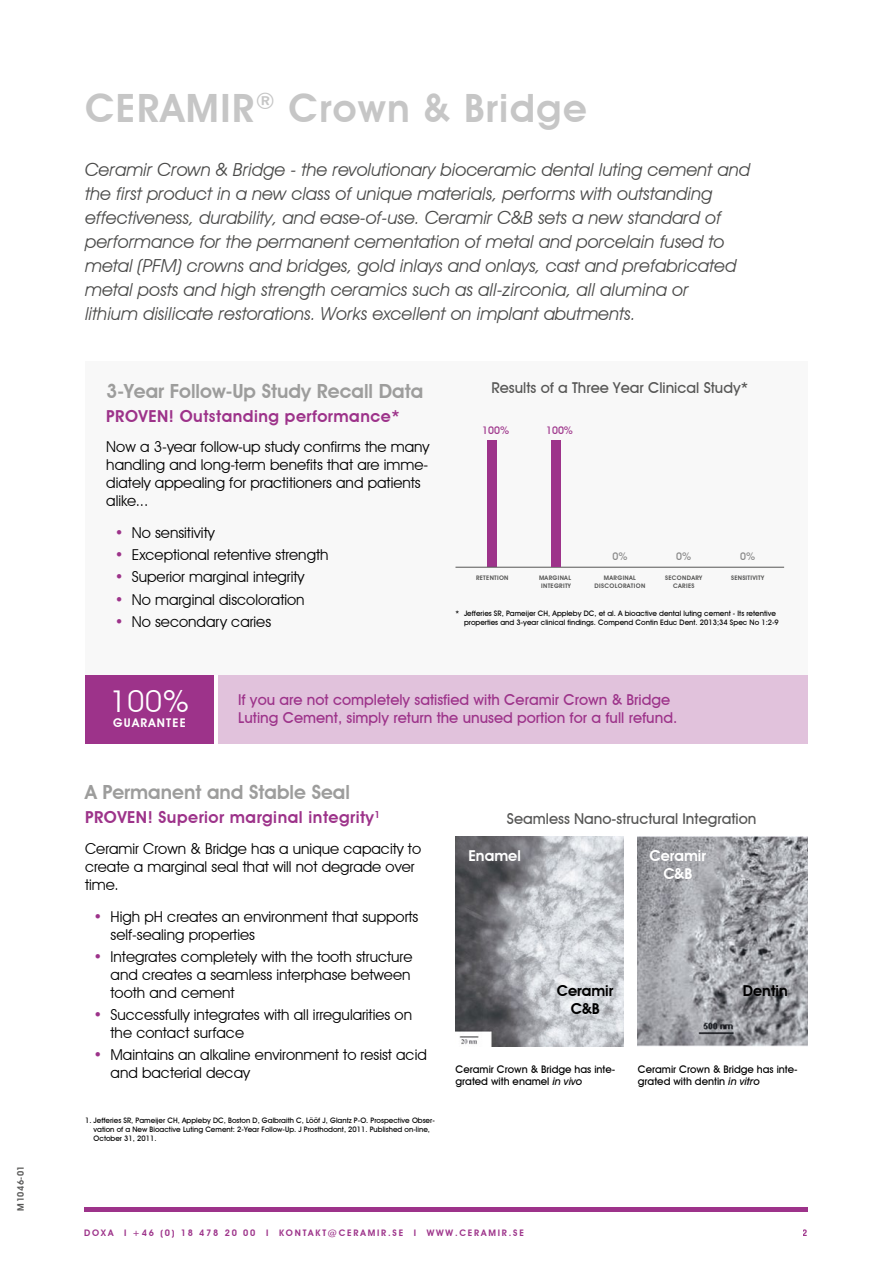
<style>
.page{position:relative;width:893px;height:1263px;background:#fff}
.page>*{position:absolute;margin:0;border:0;box-sizing:border-box;transform-origin:0 0}
.H0{font:600 39px "Avant Garde IT Cby BT";letter-spacing:.04em;color:#c6c6c6}
.t1{font:30px "Avant Garde IT Cby BT";color:#fff}
.t2{font:600 19.5px "Avant Garde IT Cby BT";color:#9d9d9c}
.Ingress{font:italic 18px/24px "Avant Garde IT Cby BT";color:#4a4a49}
.Underrubrik{font:600 16.5px "Avant Garde IT Cby BT";letter-spacing:.03em;color:#9d338a}
.t3{font:15px/18px "Avant Garde IT Cby BT";color:#000}
.t4{font:500 15px/18px "Avant Garde IT Cby BT";color:#9d338a}
.Bildrubrik{font:500 15px "Avant Garde IT Cby BT";color:#575756}
.Text_i_bild{font:600 15px "Avant Garde IT Cby BT";color:#000}
.Text_i_bild-2{font:600 15px "Avant Garde IT Cby BT";color:#fff}
.t5{font:600 12px "Avant Garde IT Cby BT";letter-spacing:.1em;color:#fff}
.Bildtext{font:500 10.5px/12.6px "Avant Garde IT Cby BT";color:#000}
.t6{font:500 10.35px "Avant Garde IT Cby BT";color:#9d338a}
.t7{font:500 10.35px "Avant Garde IT Cby BT";color:#878787}
.t8{font:600 9px "Avant Garde IT Cby BT";letter-spacing:.2em;color:#9d338a}
.t9{font:600 9px "Avant Garde IT Cby BT";letter-spacing:.05em;color:#575756}
.Referens{font:500 7.5px/9px "Avant Garde IT Cby BT";color:#000}
.t10{font:600 6.3px/7.5px "Avant Garde IT Cby BT";letter-spacing:.05em;color:#575756;text-align:center}
.s1{color:#9d338a}
.s2{font-style:italic}
</style>
<div class="page">
<img style="left:455px;top:836px;width:168px;height:210px">
<img style="left:638px;top:836px;width:170px;height:210px">
<div style="left:85px;top:675px;width:129px;height:68px;background:#9d338a"></div>
<div style="left:219px;top:675px;width:589px;height:68px;background:#e1c2dc"></div>
<div style="left:85px;top:361px;width:723px;height:314px;background:#f8f8f8"></div>
<div style="left:84px;top:1207px;width:724px;height:5px;background:#9d338a"></div>
<div style="left:488px;top:441px;width:9px;height:126px;background:#9d338a"></div>
<hr style="left:455px;top:567px;width:329px;height:1px;background:#575756">
<div style="left:551px;top:441px;width:10px;height:126px;background:#9d338a"></div>
<p class="t9" style="left:15px;top:1210px;width:47px;rotate:-90deg">M1046-01</p>
<p class="H0" style="left:85px;top:85px;width:503px">CERAMIR<sup>®</sup> Crown &amp; Bridge</p>
<p class="Ingress" style="left:85px;top:158px;width:666px">Ceramir Crown &amp; Bridge - the revolutionary bioceramic dental luting cement and the first product in a new class of unique materials, performs with outstanding effectiveness, durability, and ease-of-use. Ceramir C&amp;B sets a new standard of performance for the permanent cementation of metal and porcelain fused to metal (PFM) crowns and bridges, gold inlays and onlays, cast and prefabricated metal posts and high strength ceramics such as all-zirconia, all alumina or<br>lithium disilicate restorations. Works excellent on implant abutments.</p>
<h1 class="t2" style="left:106px;top:379px;width:318px">3-Year Follow-Up Study Recall Data</h1>
<p class="Underrubrik" style="left:106px;top:406px;width:295px">PROVEN! Outstanding performance*</p>
<p class="t3" style="left:106px;top:438px;width:325px">Now a 3-year follow-up study confirms the many handling and long-term benefits that are imme&shy;diately appealing for practitioners and patients alike...</p>
<p class="t3" style="left:115px;top:523px;width:101px"><span class="s1">•</span> No sensitivity</p>
<p class="t3" style="left:115px;top:546px;width:215px"><span class="s1">•</span> Exceptional retentive strength</p>
<p class="t3" style="left:115px;top:568px;width:191px"><span class="s1">•</span> Superior marginal integrity</p>
<p class="t3" style="left:115px;top:590px;width:191px"><span class="s1">•</span> No marginal discoloration</p>
<p class="t3" style="left:115px;top:612px;width:158px"><span class="s1">•</span> No secondary caries</p>
<p class="Bildrubrik" style="left:491px;top:379px;width:258px">Results of a Three Year Clinical Study*</p>
<p class="t6" style="left:482px;top:424px;width:28px">100%</p>
<p class="t6" style="left:546px;top:424px;width:28px">100%</p>
<p class="t7" style="left:612px;top:550px;width:17px">0%</p>
<p class="t7" style="left:676px;top:550px;width:17px">0%</p>
<p class="t7" style="left:740px;top:550px;width:17px">0%</p>
<p class="t10" style="left:476px;top:574px;width:34px">RETENTION</p>
<p class="t10" style="left:539px;top:574px;width:34px">MARGINAL<br>INTEGRITY</p>
<p class="t10" style="left:595px;top:574px;width:52px">MARGINAL<br>DISCOLORATION</p>
<p class="t10" style="left:665px;top:574px;width:39px">SECONDARY<br>CARIES</p>
<p class="t10" style="left:731px;top:574px;width:35px">SENSITIVITY</p>
<p class="Referens" style="left:464px;top:608px;width:316px;text-indent:-9px">* Jefferies SR, Pameijer CH, Appleby DC, et al. A bioactive dental luting cement - Its retentive properties and 3-year clinical findings. Compend Contin Educ Dent. 2013;34 Spec No 1:2-9</p>
<p class="t1" style="left:110px;top:683px;width:81px">100%</p>
<p class="t5" style="left:113px;top:716px;width:74px">GUARANTEE</p>
<p class="t4" style="left:238px;top:691px;width:441px">If you are not completely satisfied with Ceramir Crown &amp; Bridge<br>Luting Cement, simply return the unused portion for a full refund.</p>
<h1 class="t2" style="left:85px;top:781px;width:266px">A Permanent and Stable Seal</h1>
<p class="Underrubrik" style="left:85px;top:808px;width:297px">PROVEN! Superior marginal integrity<sup>1</sup></p>
<p class="t3" style="left:85px;top:840px;width:338px">Ceramir Crown &amp; Bridge has a unique capacity to create a marginal seal that will not degrade over time.</p>
<p class="t3" style="left:111px;top:907px;width:309px;text-indent:-17px"><span class="s1">•</span> High pH creates an environment that supports self-sealing properties</p>
<p class="t3" style="left:111px;top:947px;width:303px;text-indent:-17px"><span class="s1">•</span> Integrates completely with the tooth structure and creates a seamless interphase between tooth and cement</p>
<p class="t3" style="left:111px;top:1006px;width:303px;text-indent:-17px"><span class="s1">•</span> Successfully integrates with all irregularities on the contact surface</p>
<p class="t3" style="left:111px;top:1046px;width:318px;text-indent:-17px"><span class="s1">•</span> Maintains an alkaline environment to resist acid and bacterial decay</p>
<p class="Referens" style="left:94px;top:1116px;width:343px;text-indent:-9px">1. Jefferies SR, Pameijer CH, Appleby DC, Boston D, Galbraith C, Lööf J, Glantz P-O. Prospective Obser&shy;vation of a New Bioactive Luting Cement: 2-Year Follow-Up. J Prosthodont, 2011. Published on-line,<br>October 31, 2011.</p>
<p class="Bildrubrik" style="left:507px;top:809px;width:251px">Seamless Nano-structural Integration</p>
<p class="Text_i_bild-2" style="left:468px;top:846px;width:54px">Enamel</p>
<p class="Text_i_bild-2" style="left:649px;top:846px;width:58px">Ceramir</p>
<p class="Text_i_bild-2" style="left:663px;top:864px;width:30px">C&amp;B</p>
<p class="Text_i_bild" style="left:557px;top:981px;width:58px">Ceramir</p>
<p class="Text_i_bild" style="left:571px;top:999px;width:30px">C&amp;B</p>
<p class="Text_i_bild" style="left:743px;top:981px;width:46px">Dentin</p>
<p class="Bildtext" style="left:455px;top:1062px;width:161px">Ceramir Crown &amp; Bridge has inte&shy;grated with enamel <span class="s2">in vivo</span></p>
<p class="Bildtext" style="left:638px;top:1062px;width:161px">Ceramir Crown &amp; Bridge has inte&shy;grated with dentin <span class="s2">in vitro</span></p>
<p class="t8" style="left:84px;top:1227px;width:441px">DOXA I +46 (0) 18 478 20 00 I KONTAKT@CERAMIR.SE I WWW.CERAMIR.SE</p>
<p class="t8" style="left:803px;top:1227px;width:7px">2</p>
</div>
